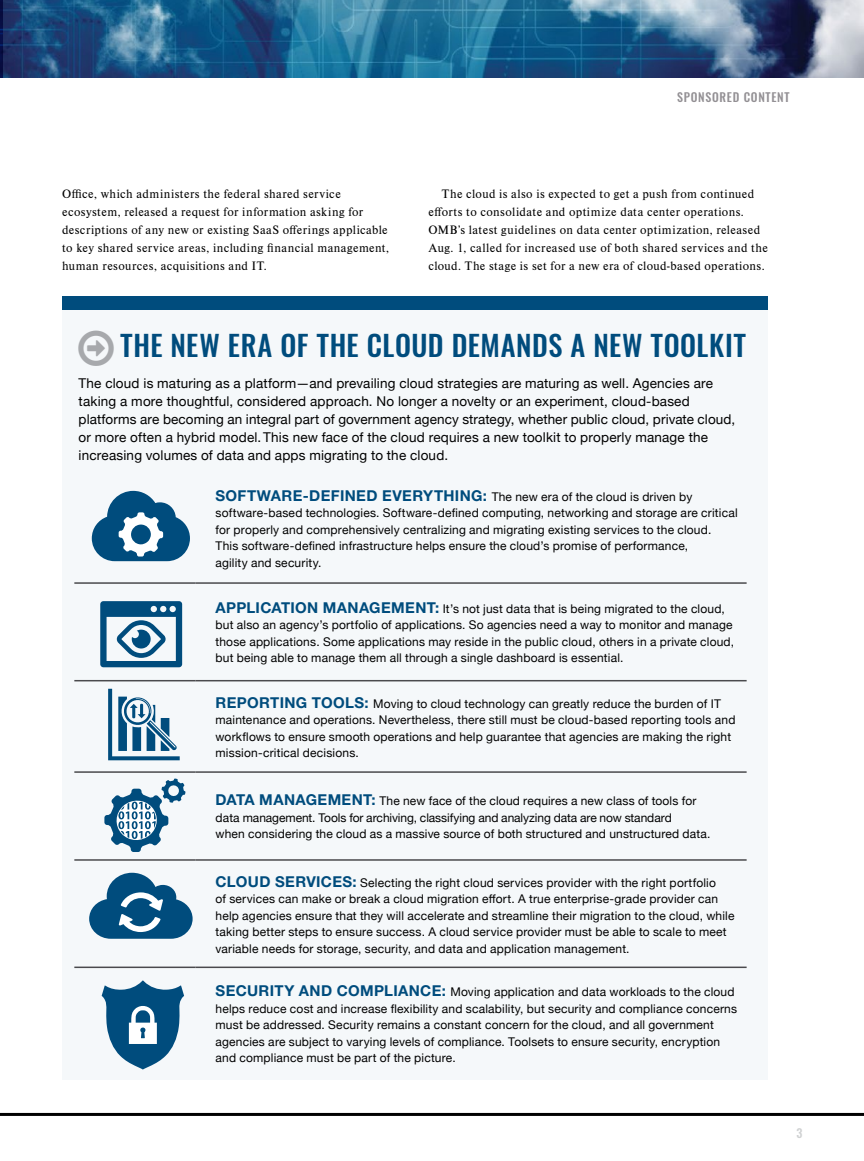
<style>
.page{position:relative;width:864px;height:1161px;background:#fff}
.page>*{position:absolute;margin:0;border:0;box-sizing:border-box;transform-origin:0 0}
.t1{font:500 28.5px "Oswald";letter-spacing:.025em;color:#004c7d}
.t2{font:13.5px/18px "Helvetica Neue";letter-spacing:.015em;color:#000}
.t3{font:12.75px/18px "Nimbus Rom DOT";letter-spacing:.03em;color:#000}
.t4{font:12px/16.5px "Helvetica Neue";letter-spacing:.015em;color:#000}
.t5{font:500 12px "Oswald";letter-spacing:.06em;color:#939094}
.t6{font:500 12px "Oswald";color:#cfd1d2}
.s1{font-weight:700;font-size:15px;color:#004c7d}
</style>
<div class="page">
<img style="left:0;top:0;width:864px;height:77px">
<div style="left:62px;top:309px;width:706px;height:771px;background:#f5f8fa"></div>
<div style="left:62px;top:296px;width:706px;height:14px;background:#004c7d"></div>
<hr style="left:74px;top:582px;width:121px;height:2px;background:#4a4a4d">
<hr style="left:195px;top:582px;width:552px;height:2px;background:#4a4a4d">
<hr style="left:74px;top:680px;width:121px;height:1px;background:#4a4a4d">
<hr style="left:195px;top:680px;width:552px;height:1px;background:#4a4a4d">
<hr style="left:74px;top:771px;width:121px;height:2px;background:#4a4a4d">
<hr style="left:195px;top:771px;width:552px;height:2px;background:#4a4a4d">
<hr style="left:74px;top:859px;width:121px;height:2px;background:#4a4a4d">
<hr style="left:195px;top:859px;width:552px;height:2px;background:#4a4a4d">
<hr style="left:74px;top:967px;width:121px;height:1px;background:#4a4a4d">
<hr style="left:195px;top:967px;width:552px;height:1px;background:#4a4a4d">
<svg style="left:100px;top:601px;width:82px;height:66px"></svg>
<svg style="left:108px;top:689px;width:72px;height:71px"></svg>
<svg style="left:104px;top:778px;width:82px;height:74px"></svg>
<svg style="left:102px;top:980px;width:82px;height:90px"></svg>
<svg style="left:92px;top:491px;width:98px;height:70px"></svg>
<svg style="left:89px;top:873px;width:104px;height:66px"></svg>
<hr style="left:0;top:1113px;width:864px;height:3px;background:#000">
<p class="t5" style="left:677px;top:89px;width:114px">SPONSORED CONTENT</p>
<p class="t3" style="left:62px;top:185px;width:329px">Office, which administers the federal shared service ecosystem, released a request for information asking for descriptions of any new or existing SaaS offerings applicable to key shared service areas, including financial management, human resources, acquisitions and IT.</p>
<p class="t3" style="left:428px;top:185px;width:341px;text-indent:14px">The cloud is also is expected to get a push from continued efforts to consolidate and optimize data center operations.<br>OMB’s latest guidelines on data center optimization, released Aug. 1, called for increased use of both shared services and the cloud. The stage is set for a new era of cloud-based operations.</p>
<h1 class="t1" style="left:121px;top:326px;width:627px">THE NEW ERA OF THE CLOUD DEMANDS A NEW TOOLKIT</h1>
<p class="t2" style="left:79px;top:375px;width:658px">The cloud is maturing as a platform—and prevailing cloud strategies are maturing as well. Agencies are taking a more thoughtful, considered approach. No longer a novelty or an experiment, cloud-based platforms are becoming an integral part of government agency strategy, whether public cloud, private cloud, or more often a hybrid model. This new face of the cloud requires a new toolkit to properly manage the increasing volumes of data and apps migrating to the cloud.</p>
<p class="t4" style="left:216px;top:489px;width:524px"><span class="s1">SOFTWARE-DEFINED EVERYTHING:</span> The new era of the cloud is driven by software-based technologies. Software-defined computing, networking and storage are critical for properly and comprehensively centralizing and migrating existing services to the cloud.<br>This software-defined infrastructure helps ensure the cloud’s promise of performance,<br>agility and security.</p>
<p class="t4" style="left:216px;top:601px;width:520px"><span class="s1">APPLICATION MANAGEMENT:</span> It’s not just data that is being migrated to the cloud, but also an agency’s portfolio of applications. So agencies need a way to monitor and manage those applications. Some applications may reside in the public cloud, others in a private cloud, but being able to manage them all through a single dashboard is essential.</p>
<p class="t4" style="left:216px;top:696px;width:521px"><span class="s1">REPORTING TOOLS:</span> Moving to cloud technology can greatly reduce the burden of IT maintenance and operations. Nevertheless, there still must be cloud-based reporting tools and workflows to ensure smooth operations and help guarantee that agencies are making the right mission-critical decisions.</p>
<p class="t4" style="left:216px;top:794px;width:496px"><span class="s1">DATA MANAGEMENT:</span> The new face of the cloud requires a new class of tools for data management. Tools for archiving, classifying and analyzing data are now standard<br>when considering the cloud as a massive source of both structured and unstructured data.</p>
<p class="t4" style="left:216px;top:875px;width:521px"><span class="s1">CLOUD SERVICES:</span> Selecting the right cloud services provider with the right portfolio<br>of services can make or break a cloud migration effort. A true enterprise-grade provider can help agencies ensure that they will accelerate and streamline their migration to the cloud, while taking better steps to ensure success. A cloud service provider must be able to scale to meet variable needs for storage, security, and data and application management.</p>
<p class="t4" style="left:216px;top:984px;width:523px"><span class="s1">SECURITY AND COMPLIANCE:</span> Moving application and data workloads to the cloud helps reduce cost and increase flexibility and scalability, but security and compliance concerns must be addressed. Security remains a constant concern for the cloud, and all government agencies are subject to varying levels of compliance. Toolsets to ensure security, encryption and compliance must be part of the picture.</p>
<p class="t6" style="left:797px;top:1125px;width:7px">3</p>
</div>
